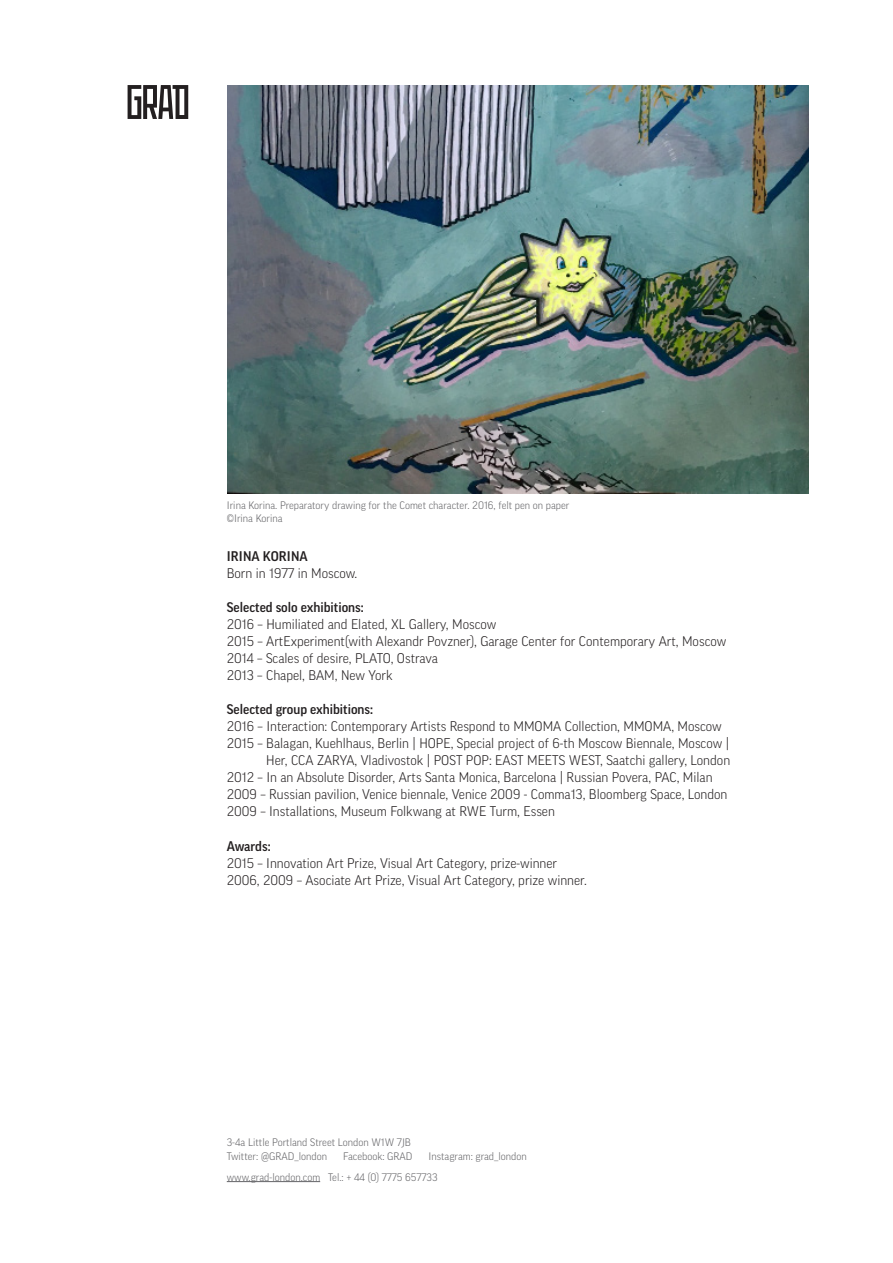
<style>
.page{position:relative;width:893px;height:1263px;background:#fff}
.page>*{position:absolute;margin:0;border:0;box-sizing:border-box;transform-origin:0 0}
.t1{font:300 13.5px/17px "Good Pro";color:#231f20;text-align:right}
.t2{font:500 13.5px "Good Pro";color:#231f20}
.t3{font:300 10.5px "Good Pro";color:#636366}
</style>
<div class="page">
<hr style="left:227px;top:1181px;width:93px;height:1px;background:#636366">
<svg style="left:128px;top:85px;width:60px;height:34px"></svg>
<img style="left:227px;top:85px;width:581px;height:408px">
<p class="t3" style="left:227px;top:499px;width:344px">Irina Korina. Preparatory drawing for the Comet character. 2016, felt pen on paper</p>
<p class="t3" style="left:227px;top:512px;width:57px">©Irina Korina</p>
<p class="t2" style="left:227px;top:549px;width:82px">IRINA KORINA</p>
<p class="t1" style="left:227px;top:565px;width:132px">Born in 1977 in Moscow.</p>
<p class="t2" style="left:227px;top:600px;width:138px">Selected solo exhibitions:</p>
<p class="t1" style="left:227px;top:616px;width:271px">2016 – Humiliated and Elated, XL Gallery, Moscow</p>
<p class="t1" style="left:227px;top:633px;width:501px">2015 – ArtExperiment(with Alexandr Povzner), Garage Center for Contemporary Art, Moscow</p>
<p class="t1" style="left:227px;top:650px;width:213px">2014 – Scales of desire, PLATO, Ostrava</p>
<p class="t1" style="left:227px;top:667px;width:167px">2013 – Chapel, BAM, New York</p>
<p class="t2" style="left:227px;top:702px;width:148px">Selected group exhibitions:</p>
<p class="t1" style="left:227px;top:718px;width:497px">2016 – Interaction: Contemporary Artists Respond to MMOMA Collection, MMOMA, Moscow</p>
<p class="t1" style="left:227px;top:735px;width:505px">2015 – Balagan, Kuehlhaus, Berlin | HOPE, Special project of 6-th Moscow Biennale, Moscow |<br>Her, CCA ZARYA, Vladivostok | POST POP: EAST MEETS WEST, Saatchi gallery, London</p>
<p class="t1" style="left:227px;top:769px;width:487px">2012 – In an Absolute Disorder, Arts Santa Monica, Barcelona | Russian Povera, PAC, Milan</p>
<p class="t1" style="left:227px;top:786px;width:502px">2009 – Russian pavilion, Venice biennale, Venice 2009 - Comma13, Bloomberg Space, London</p>
<p class="t1" style="left:227px;top:803px;width:330px">2009 – Installations, Museum Folkwang at RWE Turm, Essen</p>
<p class="t2" style="left:227px;top:838px;width:45px">Awards:</p>
<p class="t1" style="left:227px;top:854px;width:332px">2015 – Innovation Art Prize, Visual Art Category, prize-winner</p>
<p class="t1" style="left:227px;top:871px;width:362px">2006, 2009 – Asociate Art Prize, Visual Art Category, prize winner.</p>
<p class="t3" style="left:227px;top:1136px;width:186px">3-4a Little Portland Street London W1W 7JB</p>
<p class="t3" style="left:227px;top:1150px;width:102px">Twitter: @GRAD_london</p>
<p class="t3" style="left:343px;top:1150px;width:71px">Facebook: GRAD</p>
<p class="t3" style="left:429px;top:1150px;width:100px">Instagram: grad_london</p>
<p class="t3" style="left:227px;top:1171px;width:212px">www.grad-london.com Tel.: + 44 (0) 7775 657733</p>
</div>
